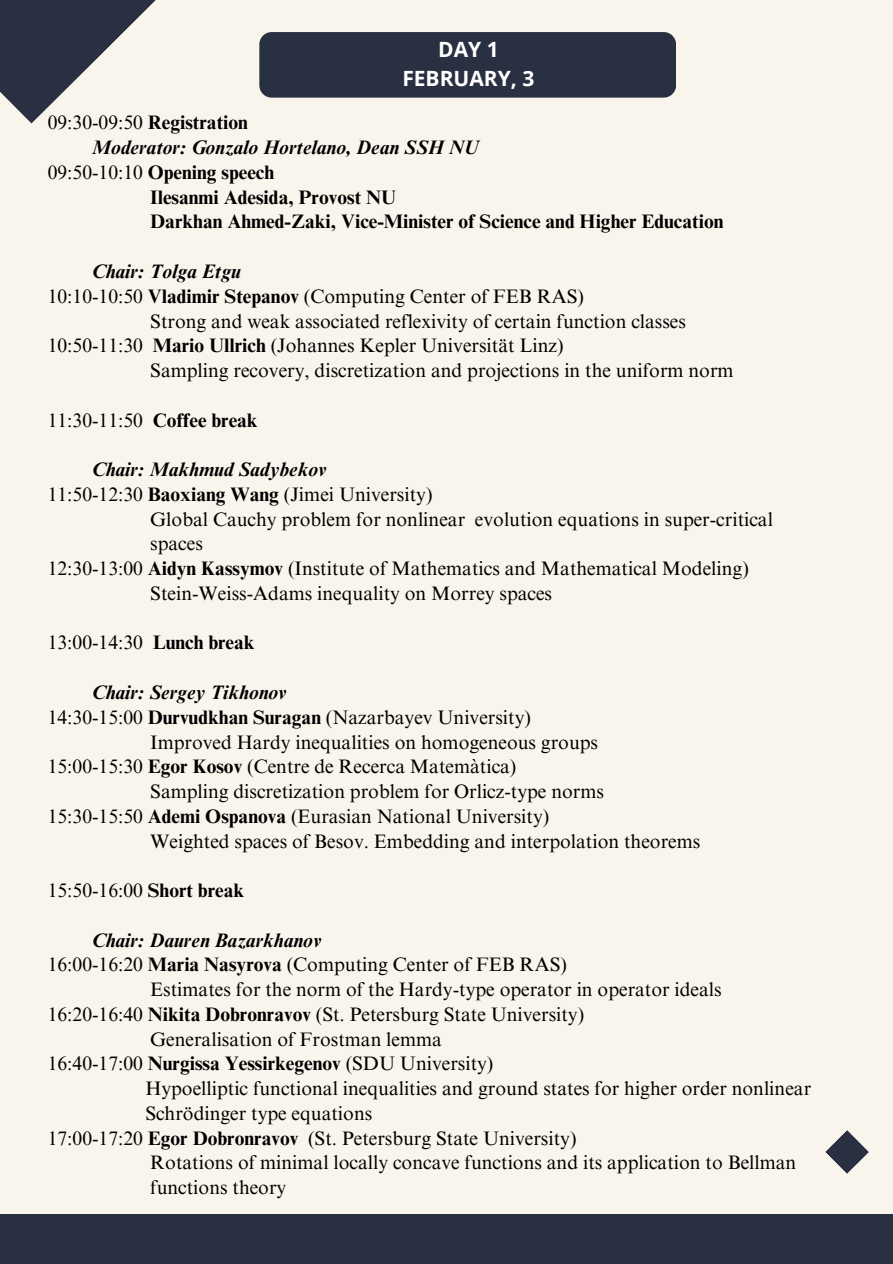
<style>
.page{position:relative;width:893px;height:1264px;background:#fff}
.page>*{position:absolute;margin:0;border:0;box-sizing:border-box;transform-origin:0 0}
.t1{font:700 21px/29.2px "Open Sans";color:#fff;text-align:center}
.t2{font:19.5px "Times NRMT Pro";color:#000}
.t3{font:700 19.5px "Times NRMT Pro";color:#000}
.t4{font:italic 700 19.5px "Times NRMT Pro";color:#000}
.s1{font-weight:400}
.s2{font-weight:700}
</style>
<div class="page">
<div style="left:0;top:0;width:892px;height:1263px;background:#f9f5ec"></div>
<svg style="left:0;top:0;width:156px;height:124px"></svg>
<div style="left:0;top:1213px;width:892px;height:50px;background:#293041"></div>
<svg style="left:825px;top:1130px;width:44px;height:44px"></svg>
<div style="left:259px;top:32px;width:417px;height:66px;background:#293041;border-radius:12px"></div>
<h1 class="t1" style="left:402px;top:34px;width:134px">DAY 1<br>FEBRUARY, 3</h1>
<p class="t3" style="left:48px;top:115px;width:202px"><span class="s1">09:30-09:50</span> Registration</p>
<p class="t4" style="left:92px;top:140px;width:388px">Moderator: Gonzalo Hortelano, Dean SSH NU</p>
<p class="t3" style="left:48px;top:165px;width:228px"><span class="s1">09:50-10:10</span> Opening speech</p>
<p class="t3" style="left:150px;top:190px;width:247px">Ilesanmi Adesida, Provost NU</p>
<p class="t3" style="left:150px;top:214px;width:574px">Darkhan Ahmed-Zaki, Vice-Minister of Science and Higher Education</p>
<p class="t4" style="left:92px;top:264px;width:151px">Chair: Tolga Etgu</p>
<p class="t2" style="left:48px;top:289px;width:537px">10:10-10:50 <span class="s2">Vladimir Stepanov</span> (Computing Center of FEB RAS)</p>
<p class="t2" style="left:150px;top:313px;width:537px">Strong and weak associated reflexivity of certain function classes</p>
<p class="t2" style="left:48px;top:338px;width:517px">10:50-11:30 <span class="s2">Mario Ullrich</span> (Johannes Kepler Universität Linz)</p>
<p class="t2" style="left:150px;top:363px;width:584px">Sampling recovery, discretization and projections in the uniform norm</p>
<p class="t2" style="left:48px;top:412px;width:211px">11:30-11:50 <span class="s2">Coffee break</span></p>
<p class="t4" style="left:92px;top:462px;width:236px">Chair: Makhmud Sadybekov</p>
<p class="t2" style="left:48px;top:487px;width:386px">11:50-12:30 <span class="s2">Baoxiang Wang</span> (Jimei University)</p>
<p class="t2" style="left:150px;top:511px;width:624px">Global Cauchy problem for nonlinear evolution equations in super-critical</p>
<p class="t2" style="left:150px;top:536px;width:54px">spaces</p>
<p class="t2" style="left:48px;top:561px;width:702px">12:30-13:00 <span class="s2">Aidyn Kassymov</span> (Institute of Mathematics and Mathematical Modeling)</p>
<p class="t2" style="left:150px;top:586px;width:403px">Stein-Weiss-Adams inequality on Morrey spaces</p>
<p class="t2" style="left:48px;top:635px;width:208px">13:00-14:30 <span class="s2">Lunch break</span></p>
<p class="t4" style="left:92px;top:685px;width:196px">Chair: Sergey Tikhonov</p>
<p class="t2" style="left:48px;top:709px;width:484px">14:30-15:00 <span class="s2">Durvudkhan Suragan</span> (Nazarbayev University)</p>
<p class="t2" style="left:150px;top:734px;width:449px">Improved Hardy inequalities on homogeneous groups</p>
<p class="t2" style="left:48px;top:759px;width:470px">15:00-15:30 <span class="s2">Egor Kosov</span> (Centre de Recerca Matemàtica)</p>
<p class="t2" style="left:150px;top:784px;width:455px">Sampling discretization problem for Orlicz-type norms</p>
<p class="t2" style="left:48px;top:808px;width:503px">15:30-15:50 <span class="s2">Ademi Ospanova</span> (Eurasian National University)</p>
<p class="t2" style="left:150px;top:833px;width:551px">Weighted spaces of Besov. Embedding and interpolation theorems</p>
<p class="t2" style="left:48px;top:883px;width:198px">15:50-16:00 <span class="s2">Short break</span></p>
<p class="t4" style="left:92px;top:932px;width:231px">Chair: Dauren Bazarkhanov</p>
<p class="t2" style="left:48px;top:957px;width:520px">16:00-16:20 <span class="s2">Maria Nasyrova</span> (Computing Center of FEB RAS)</p>
<p class="t2" style="left:150px;top:982px;width:573px">Estimates for the norm of the Hardy-type operator in operator ideals</p>
<p class="t2" style="left:48px;top:1006px;width:538px">16:20-16:40 <span class="s2">Nikita Dobronravov</span> (St. Petersburg State University)</p>
<p class="t2" style="left:150px;top:1031px;width:293px">Generalisation of Frostman lemma</p>
<p class="t2" style="left:48px;top:1056px;width:447px">16:40-17:00 <span class="s2">Nurgissa Yessirkegenov</span> (SDU University)</p>
<p class="t2" style="left:145px;top:1081px;width:667px">Hypoelliptic functional inequalities and ground states for higher order nonlinear</p>
<p class="t2" style="left:145px;top:1105px;width:228px">Schrödinger type equations</p>
<p class="t2" style="left:48px;top:1130px;width:530px">17:00-17:20 <span class="s2">Egor Dobronravov</span> (St. Petersburg State University)</p>
<p class="t2" style="left:150px;top:1155px;width:647px">Rotations of minimal locally concave functions and its application to Bellman</p>
<p class="t2" style="left:150px;top:1180px;width:138px">functions theory</p>
</div>
